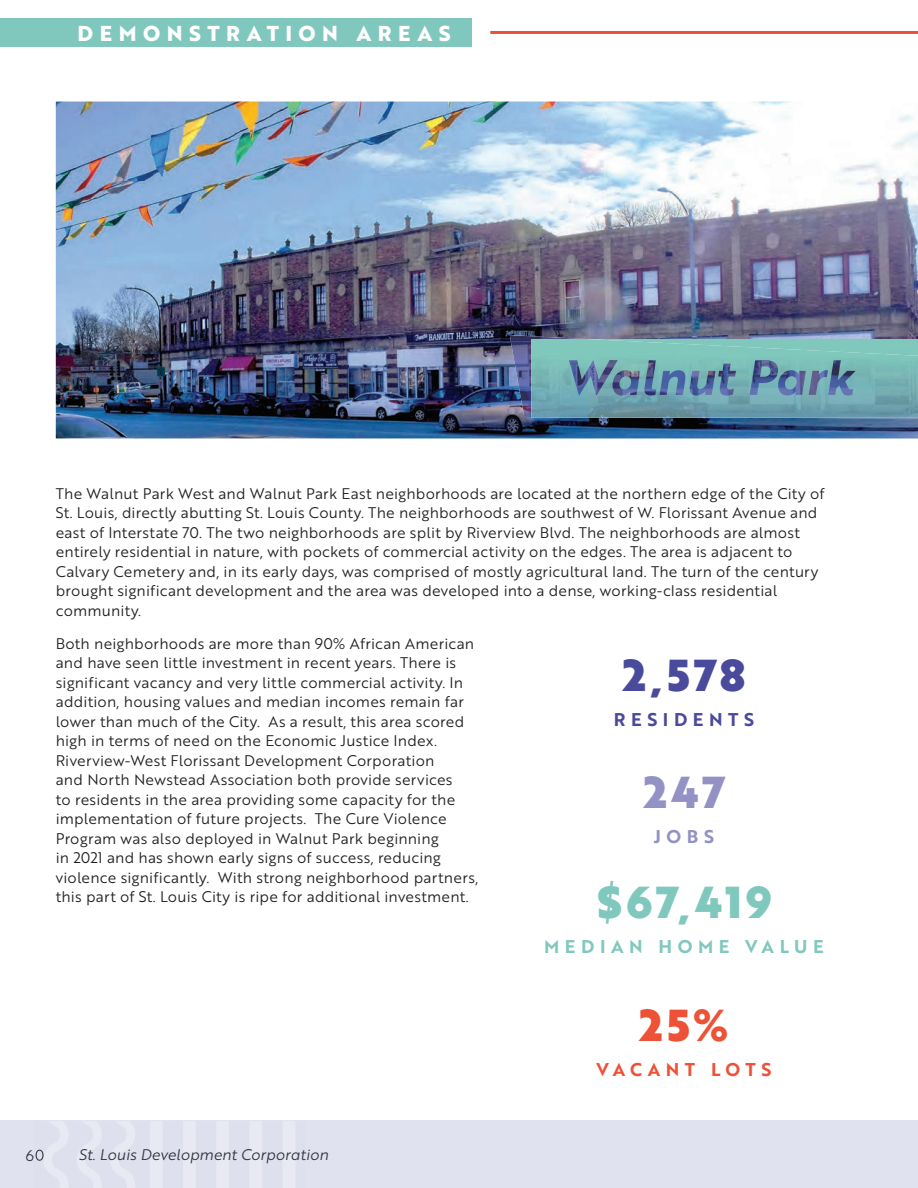
<style>
.page{position:relative;width:918px;height:1188px;background:#fff}
.page>*{position:absolute;margin:0;border:0;box-sizing:border-box;transform-origin:0 0}
.t1{font:43.5px "Brother 1816 Black";color:#80c8bd}
.t2{font:43.5px "Brother 1816 Black";color:#494a9b}
.t3{font:43.5px "Brother 1816 Black";color:#9491c4}
.t4{font:43.5px "Brother 1816 Black";color:#ed5136}
.t5{font:700 21px "Brother 1816 Extra";letter-spacing:.31em;color:#fff}
.t6{font:18px "Brother 1816 Bold";letter-spacing:.305em;color:#80c8bd}
.t7{font:18px "Brother 1816 Bold";letter-spacing:.295em;color:#ed5136}
.t8{font:18px "Brother 1816 Bold";letter-spacing:.31em;color:#494a9b}
.t9{font:18px "Brother 1816 Bold";color:#9491c4}
.t10{font:15px/19.5px "Brother 1816 Book";letter-spacing:.015em;color:#231f20}
.t11{font:15px "Brother 1816 Book Italic";color:#323640}
.t12{font:15px "Brother 1816 Book";color:#323640}
</style>
<div class="page">
<img style="left:56px;top:102px;width:862px;height:336px">
<img style="left:510px;top:335px;width:408px;height:83px">
<img style="left:531px;top:339px;width:387px;height:79px">
<img style="left:569px;top:360px;width:287px;height:36px">
<hr style="left:490px;top:31px;width:428px;height:3px;background:#ed5136">
<div style="left:0;top:1120px;width:918px;height:68px;background:#e1e2f0"></div>
<svg style="left:35px;top:1150px;width:9px;height:11px"></svg>
<div style="left:0;top:19px;width:471px;height:28px;background:#80c8bd"></div>
<h2 class="t5" style="left:78px;top:17px;width:375px">DEMONSTRATION AREAS</h2>
<p class="t10" style="left:56px;top:483px;width:770px">The Walnut Park West and Walnut Park East neighborhoods are located at the northern edge of the City of St. Louis, directly abutting St. Louis County. The neighborhoods are southwest of W. Florissant Avenue and east of Interstate 70. The two neighborhoods are split by Riverview Blvd. The neighborhoods are almost entirely residential in nature, with pockets of commercial activity on the edges. The area is adjacent to Calvary Cemetery and, in its early days, was comprised of mostly agricultural land. The turn of the century brought significant development and the area was developed into a dense, working-class residential community.</p>
<p class="t10" style="left:56px;top:633px;width:424px">Both neighborhoods are more than 90% African American and have seen little investment in recent years. There is significant vacancy and very little commercial activity. In addition, housing values and median incomes remain far lower than much of the City. As a result, this area scored high in terms of need on the Economic Justice Index.<br>Riverview-West Florissant Development Corporation<br>and North Newstead Association both provide services<br>to residents in the area providing some capacity for the implementation of future projects. The Cure Violence Program was also deployed in Walnut Park beginning<br>in 2021 and has shown early signs of success, reducing violence significantly. With strong neighborhood partners, this part of St. Louis City is ripe for additional investment.</p>
<h1 class="t2" style="left:623px;top:642px;width:124px">2,578</h1>
<p class="t8" style="left:614px;top:706px;width:142px">RESIDENTS</p>
<h1 class="t3" style="left:643px;top:758px;width:83px">247</h1>
<p class="t9" style="left:654px;top:823px;width:62px">JOBS</p>
<h1 class="t1" style="left:596px;top:869px;width:177px">$67,419</h1>
<p class="t6" style="left:544px;top:933px;width:281px">MEDIAN HOME VALUE</p>
<p class="t12" style="left:25px;top:1144px;width:20px">60</p>
<p class="t11" style="left:79px;top:1144px;width:251px">St. Louis Development Corporation</p>
<h1 class="t4" style="left:639px;top:992px;width:91px">25%</h1>
<p class="t7" style="left:596px;top:1056px;width:177px">VACANT LOTS</p>
</div>
